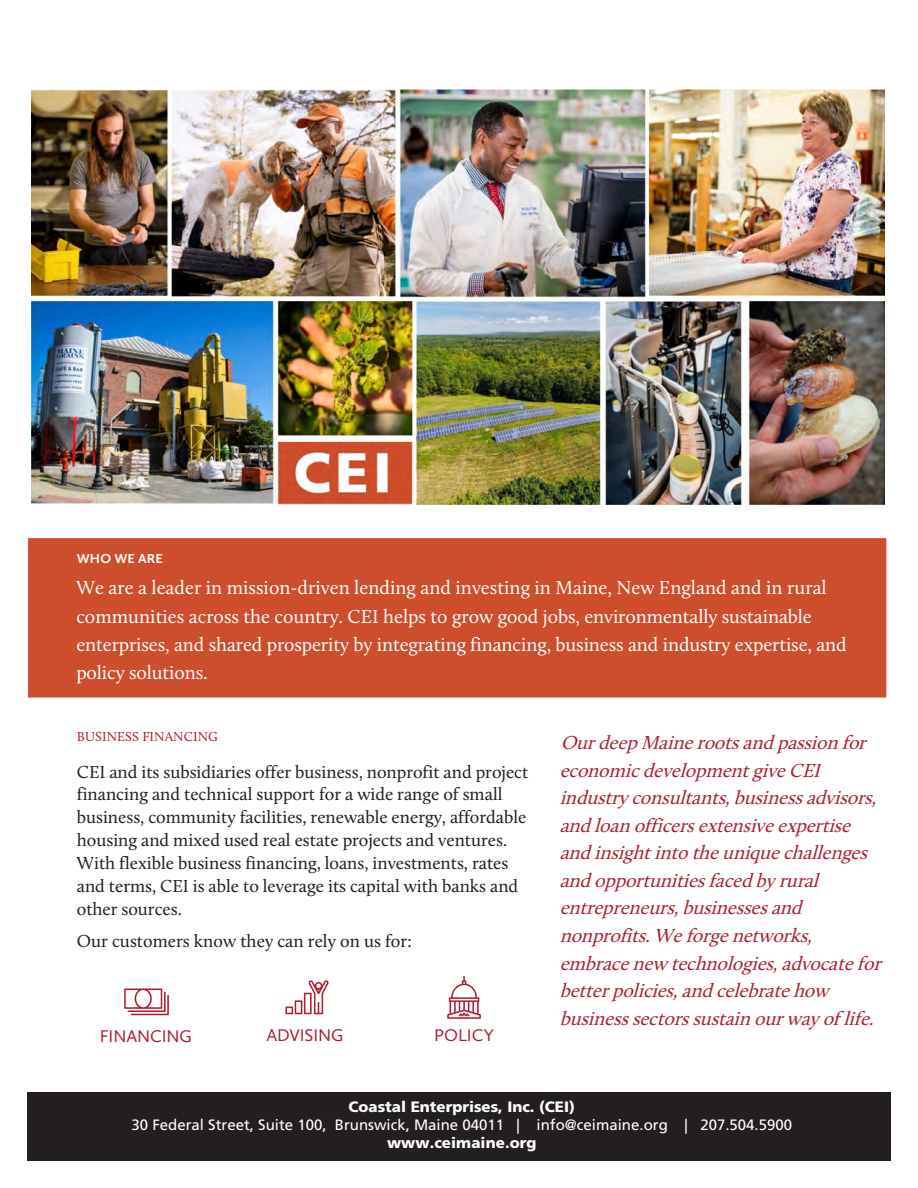
<style>
.page{position:relative;width:918px;height:1188px;background:#fff}
.page>*{position:absolute;margin:0;border:0;box-sizing:border-box;transform-origin:0 0}
.t1{font:italic 19.5px/27.6px "Calluna";letter-spacing:-.005em;color:#ac1e2d}
.t2{font:19.5px/28.2px "Calluna";letter-spacing:-.005em;color:#fff}
.t3{font:18px/23px "Calluna";letter-spacing:-.005em;color:#231f20}
.t4{font:17.55px "Calluna Sans";letter-spacing:-.005em;color:#ac1e2d}
.t5{font:15px/18px "Frutiger LT Pro";color:#fff;text-align:center}
.t6{font:13.5px "Calluna";letter-spacing:.01em;color:#ac1e2d}
.t7{font:700 13.5px "Calluna Sans";letter-spacing:.005em;color:#fff}
.s1{font-weight:900}
</style>
<div class="page">
<div style="left:27px;top:538px;width:860px;height:160px;background:#cc4e2c"></div>
<div style="left:27px;top:1092px;width:864px;height:69px;background:#231f20"></div>
<svg style="left:285px;top:980px;width:44px;height:34px"></svg>
<svg style="left:124px;top:988px;width:45px;height:27px"></svg>
<svg style="left:447px;top:976px;width:34px;height:43px"></svg>
<img style="left:32px;top:90px;width:853px;height:414px">
<p class="t7" style="left:77px;top:550px;width:88px">WHO WE ARE</p>
<p class="t2" style="left:76px;top:574px;width:772px">We are a leader in mission-driven lending and investing in Maine, New England and in rural communities across the country. CEI helps to grow good jobs, environmentally sustainable enterprises, and shared prosperity by integrating financing, business and industry expertise, and policy solutions.</p>
<p class="t6" style="left:77px;top:729px;width:142px">BUSINESS FINANCING</p>
<p class="t3" style="left:77px;top:760px;width:453px">CEI and its subsidiaries offer business, nonprofit and project financing and technical support for a wide range of small business, community facilities, renewable energy, affordable housing and mixed used real estate projects and ventures.<br>With flexible business financing, loans, investments, rates and terms, CEI is able to leverage its capital with banks and other sources.</p>
<p class="t3" style="left:77px;top:929px;width:337px">Our customers know they can rely on us for:</p>
<p class="t4" style="left:100px;top:1026px;width:93px">FINANCING</p>
<p class="t4" style="left:267px;top:1025px;width:78px">ADVISING</p>
<p class="t4" style="left:434px;top:1025px;width:61px">POLICY</p>
<p class="t1" style="left:560px;top:729px;width:329px">OurdeepMainerootsandpassionfor economicdevelopmentgiveCEI industry consultants,businessadvisors, andloanofficersextensiveexpertise andinsightintotheuniquechallenges andopportunitiesfacedby rural entrepreneurs,businesses and nonprofits. Weforgenetworks, embracenew technologies,advocatefor betterpolicies,andcelebratehow businesssectorssustainourway of life.</p>
<p class="t5" style="left:131px;top:1098px;width:662px"><span class="s1">Coastal Enterprises, Inc. (CEI)<br></span>30 Federal Street, Suite 100, Brunswick, Maine 04011 | info@ceimaine.org | 207.504.5900 <span class="s1">www.ceimaine.org</span></p>
</div>
